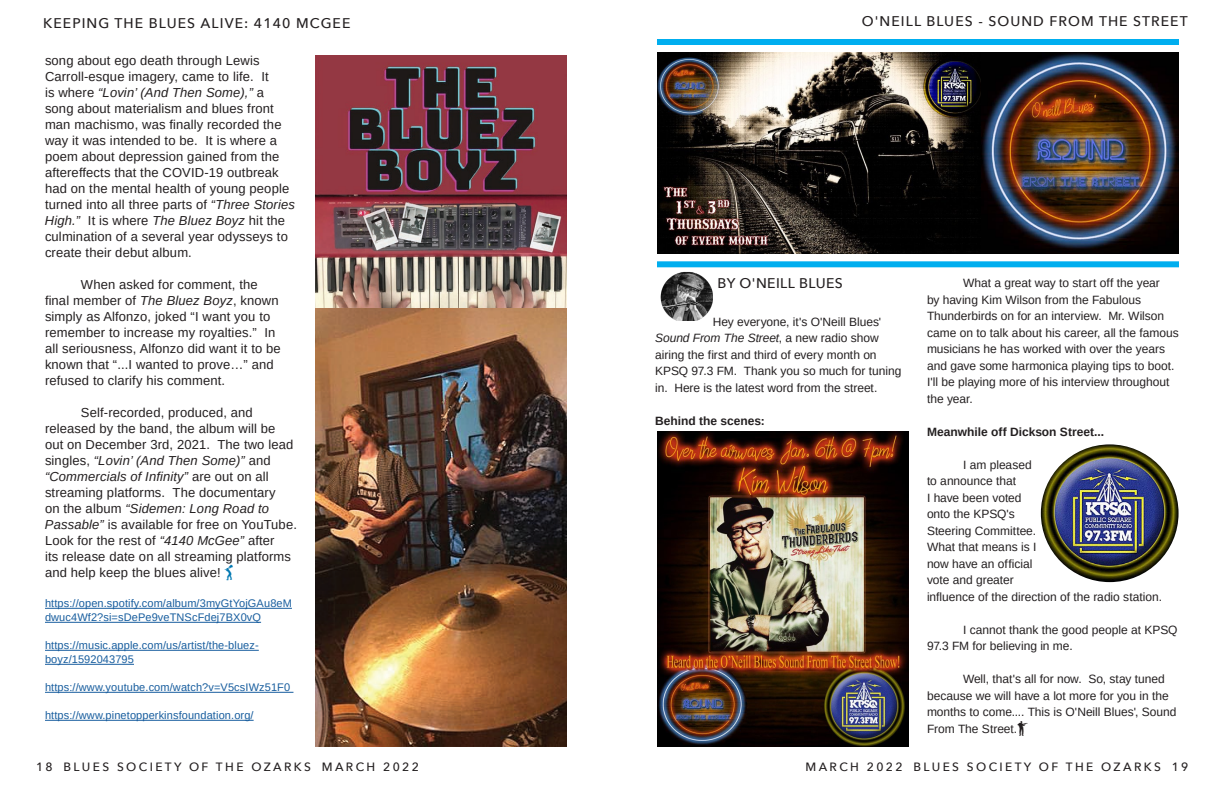
<style>
.page{position:relative;width:1224px;height:792px;background:#fff}
.page>*{position:absolute;margin:0;border:0;box-sizing:border-box;transform-origin:0 0}
.t1{font:500 14px "Avenir Next";letter-spacing:.075em;color:#231f20}
.t2{font:500 14px "Avenir Next";letter-spacing:.03em;color:#231f20}
.t3{font:13px/16px "Arimo";letter-spacing:.01em;color:#231f20}
.Body{font:12px/16.5px "Arimo";color:#231f20}
.t4{font:500 12px "Avenir Next";letter-spacing:.2em;color:#231f20}
.Body-2{font:700 12px "Arimo";color:#231f20}
.t5{font:11px/14px "Arimo";letter-spacing:.01em;color:#175d9e}
.s1{font-style:italic}
.s2{font-family:"Rock Star 20";font-size:16px;color:#0078b2}
.s3{font-family:"Rock Star 20";font-size:16px}
</style>
<div class="page">
<div style="left:657px;top:261px;width:522px;height:6px;background:#00aeef"></div>
<img style="left:657px;top:432px;width:252px;height:315px">
<div style="left:657px;top:39px;width:522px;height:6px;background:#00aeef"></div>
<img style="left:657px;top:53px;width:325px;height:201px">
<img style="left:982px;top:53px;width:197px;height:201px">
<img style="left:1041px;top:444px;width:138px;height:138px;border-radius:69px">
<img style="left:315px;top:307px;width:252px;height:439px">
<img style="left:315px;top:56px;width:252px;height:251px">
<img style="left:660px;top:272px;width:53px;height:49px">
<hr style="left:45px;top:608px;width:247px;height:1px;background:#175d9e">
<hr style="left:45px;top:622px;width:216px;height:1px;background:#175d9e">
<hr style="left:45px;top:650px;width:214px;height:1px;background:#175d9e">
<hr style="left:45px;top:664px;width:89px;height:1px;background:#175d9e">
<hr style="left:45px;top:692px;width:248px;height:1px;background:#175d9e">
<hr style="left:45px;top:720px;width:209px;height:1px;background:#175d9e">
<p class="t1" style="left:43px;top:11px;width:309px">KEEPING THE BLUES ALIVE: 4140 MCGEE</p>
<p class="t1" style="left:862px;top:9px;width:327px">O'NEILL BLUES - SOUND FROM THE STREET</p>
<p class="t3" style="left:45px;top:53px;width:251px">song about ego death through Lewis Carroll-esque imagery, came to life. It<br>is where <span class="s1">“Lovin’ (And Then Some),”</span> a song about materialism and blues front man machismo, was finally recorded the way it was intended to be. It is where a poem about depression gained from the aftereffects that the COVID-19 outbreak had on the mental health of young people turned into all three parts of <span class="s1">“Three Stories High.”</span> It is where <span class="s1">The Bluez Boyz</span> hit the culmination of a several year odysseys to create their debut album.</p>
<p class="t3" style="left:45px;top:277px;width:237px;text-indent:36px">When asked for comment, the final member of <span class="s1">The Bluez Boyz</span>, known simply as Alfonzo, joked “I want you to remember to increase my royalties.” In all seriousness, Alfonzo did want it to be known that “...I wanted to prove…” and refused to clarify his comment.</p>
<p class="t3" style="left:45px;top:405px;width:253px;text-indent:36px">Self-recorded, produced, and released by the band, the album will be<br>out on December 3rd, 2021. The two lead singles, <span class="s1">“Lovin’ (And Then Some)”</span> and <span class="s1">“Commercials of Infinity”</span> are out on all streaming platforms. The documentary<br>on the album <span class="s1">“Sidemen: Long Road to Passable”</span> is available for free on YouTube.<br>Look for the rest of <span class="s1">“4140 McGee”</span> after<br>its release date on all streaming platforms and help keep the blues alive! <span class="s2">a</span></p>
<p class="t5" style="left:45px;top:596px;width:248px">https://open.spotify.com/album/3myGtYojGAu8eM dwuc4Wf2?si=sDePe9veTNScFdej7BX0vQ</p>
<p class="t5" style="left:45px;top:638px;width:215px">https://music.apple.com/us/artist/the-bluez&shy;boyz/1592043795</p>
<p class="t5" style="left:45px;top:680px;width:247px">https://www.youtube.com/watch?v=V5csIWz51F0</p>
<p class="t5" style="left:45px;top:708px;width:210px">https://www.pinetopperkinsfoundation.org/</p>
<p class="t2" style="left:717px;top:271px;width:127px">BY O'NEILL BLUES</p>
<p class="Body" style="left:655px;top:313px;width:248px;text-indent:58px">Hey everyone, it's O'Neill Blues' <span class="s1">Sound From The Street</span>, a new radio show airing the first and third of every month on KPSQ 97.3 FM. Thank you so much for tuning in. Here is the latest word from the street.</p>
<p class="Body-2" style="left:655px;top:412px;width:111px">Behind the scenes:</p>
<p class="Body" style="left:927px;top:275px;width:253px;text-indent:36px">What a great way to start off the year<br>by having Kim Wilson from the Fabulous Thunderbirds on for an interview. Mr. Wilson came on to talk about his career, all the famous musicians he has worked with over the years and gave some harmonica playing tips to boot.<br>I'll be playing more of his interview throughout the year.</p>
<p class="Body-2" style="left:927px;top:423px;width:179px">Meanwhile off Dickson Street...</p>
<p class="Body" style="left:927px;top:456px;width:237px;text-indent:36px">I am pleased<br>to announce that<br>I have been voted<br>onto the KPSQ's<br>Steering Committee.<br>What that means is I<br>now have an official<br>vote and greater<br>influence of the direction of the radio station.</p>
<p class="Body" style="left:927px;top:621px;width:252px;text-indent:36px">I cannot thank the good people at KPSQ<br>97.3 FM for believing in me.</p>
<p class="Body" style="left:927px;top:671px;width:251px;text-indent:36px">Well, that's all for now. So, stay tuned because we will have a lot more for you in the months to come.... This is O'Neill Blues', Sound From The Street.<span class="s3">s</span></p>
<p class="t4" style="left:36px;top:756px;width:384px">18 BLUES SOCIETY OF THE OZARKS MARCH 2022</p>
<p class="t4" style="left:805px;top:756px;width:384px">MARCH 2022 BLUES SOCIETY OF THE OZARKS 19</p>
</div>
